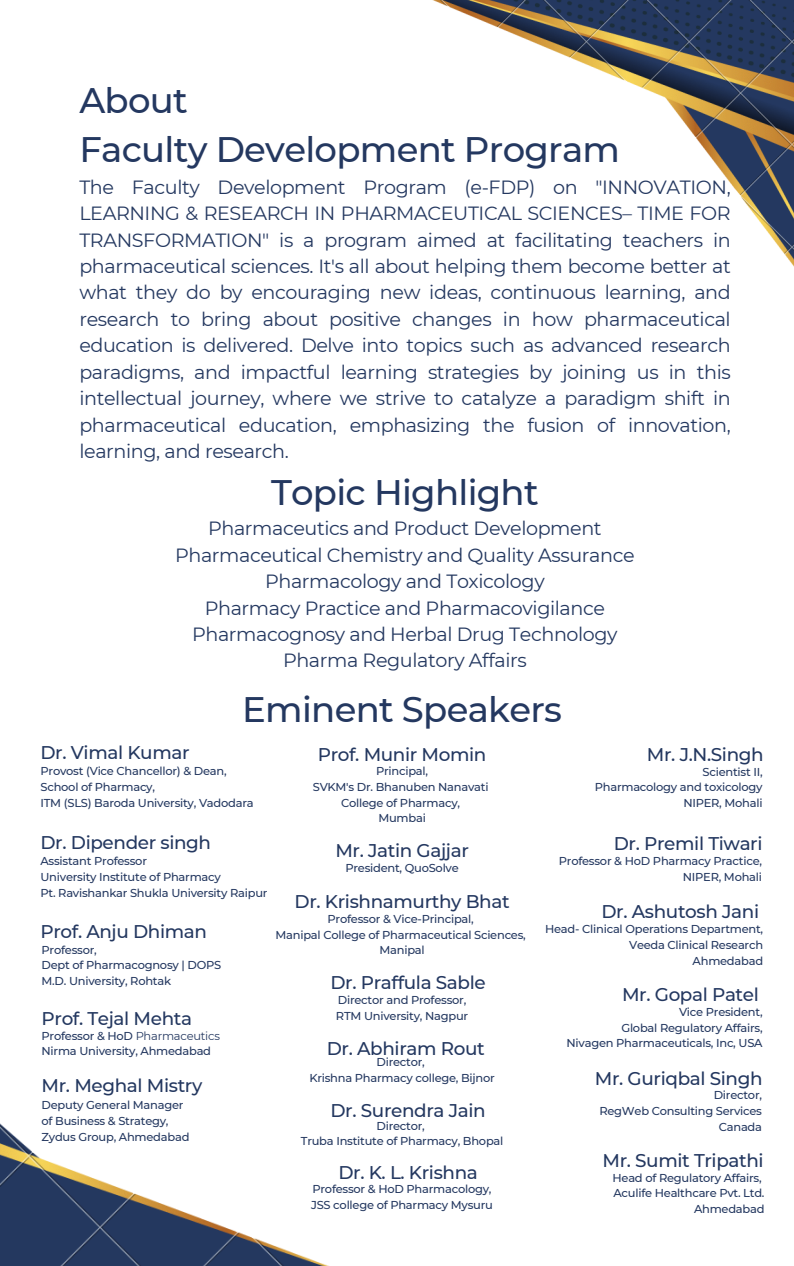
<style>
.page{position:relative;width:794px;height:1266px;background:#fff}
.page>*{position:absolute;margin:0;border:0;box-sizing:border-box;transform-origin:0 0}
.t1{font:500 35.47px/49.5px "Montserrat";letter-spacing:-.02em;color:#243860}
.t2{font:19.12px/26.4px "Montserrat";letter-spacing:-.02em;color:#243860;text-align:justify}
.t3{font:500 18.38px "Montserrat";letter-spacing:-.02em;color:#243860}
.t4{font:500 11.48px/15.8px "Montserrat";letter-spacing:-.02em;color:#243860}
.s1{font-weight:400}
</style>
<div class="page">
<img style="left:0;top:1123px;width:329px;height:143px">
<img style="left:432px;top:0;width:361px;height:265px">
<h1 class="t1" style="left:79px;top:75px;width:542px">About<br>Faculty Development Program</h1>
<h3 class="t2" style="left:79px;top:174px;width:652px">The Faculty Development Program (e-FDP) on "INNOVATION, LEARNING &amp; RESEARCH IN PHARMACEUTICAL SCIENCES– TIME FOR TRANSFORMATION" is a program aimed at facilitating teachers in pharmaceutical sciences. It's all about helping them become better at what they do by encouraging new ideas, continuous learning, and research to bring about positive changes in how pharmaceutical education is delivered. Delve into topics such as advanced research paradigms, and impactful learning strategies by joining us in this intellectual journey, where we strive to catalyze a paradigm shift in pharmaceutical education, emphasizing the fusion of innovation, learning, and research.</h3>
<h3 class="t1" style="left:271px;top:467px;width:269px">Topic Highlight</h3>
<p class="t2" style="left:175px;top:515px;width:461px;text-align:center">Pharmaceutics and Product Development Pharmaceutical Chemistry and Quality Assurance Pharmacology and Toxicology<br>Pharmacy Practice and Pharmacovigilance Pharmacognosy and Herbal Drug Technology Pharma Regulatory Affairs</p>
<h1 class="t1" style="left:242px;top:685px;width:321px">Eminent Speakers</h1>
<h2 class="t3" style="left:40px;top:741px;width:150px">Dr. Vimal Kumar</h2>
<h4 class="t4" style="left:40px;top:763px;width:214px">Provost (Vice Chancellor) &amp; Dean,<br>School of Pharmacy,<br>ITM (SLS) Baroda University, Vadodara</h4>
<h2 class="t3" style="left:40px;top:831px;width:172px">Dr. Dipender singh</h2>
<h4 class="t4" style="left:40px;top:853px;width:228px">Assistant Professor<br>University Institute of Pharmacy<br>Pt. Ravishankar Shukla University Raipur</h4>
<h2 class="t3" style="left:40px;top:920px;width:168px">Prof. Anju Dhiman</h2>
<h4 class="t4" style="left:42px;top:941px;width:181px">Professor,<br>Dept of Pharmacognosy | DOPS<br>M.D. University, Rohtak</h4>
<h2 class="t3" style="left:42px;top:1006px;width:152px">Prof. Tejal Mehta</h2>
<p class="t4" style="left:42px;top:1027px;width:180px">Professor &amp; HoD <span class="s1">Pharmaceutics</span></p>
<p class="t4" style="left:42px;top:1043px;width:171px">Nirma University, Ahmedabad</p>
<h2 class="t3" style="left:42px;top:1074px;width:162px">Mr. Meghal Mistry</h2>
<h4 class="t4" style="left:42px;top:1097px;width:149px">Deputy General Manager of Business &amp; Strategy,<br>Zydus Group, Ahmedabad</h4>
<h2 class="t3" style="left:317px;top:743px;width:170px">Prof. Munir Momin</h2>
<h4 class="t4" style="left:312px;top:763px;width:177px;text-align:center">Principal,<br>SVKM's Dr. Bhanuben Nanavati<br>College of Pharmacy,<br>Mumbai</h4>
<h2 class="t3" style="left:335px;top:839px;width:135px">Mr. Jatin Gajjar</h2>
<h4 class="t4" style="left:345px;top:860px;width:115px">President, QuoSolve</h4>
<h2 class="t3" style="left:294px;top:890px;width:216px">Dr. Krishnamurthy Bhat</h2>
<h4 class="t4" style="left:275px;top:911px;width:252px;text-align:center">Professor &amp; Vice-Principal,<br>Manipal College of Pharmaceutical Sciences,<br>Manipal</h4>
<h2 class="t3" style="left:330px;top:971px;width:157px">Dr. Praffula Sable</h2>
<h4 class="t4" style="left:336px;top:992px;width:134px">Director and Professor,<br>RTM University, Nagpur</h4>
<h2 class="t3" style="left:326px;top:1037px;width:159px">Dr. Abhiram Rout</h2>
<h4 class="t4" style="left:309px;top:1054px;width:187px;text-align:center">Director,<br>Krishna Pharmacy college, Bijnor</h4>
<h2 class="t3" style="left:330px;top:1099px;width:157px">Dr. Surendra Jain</h2>
<h4 class="t4" style="left:301px;top:1117px;width:204px;text-align:center">Director,<br>Truba Institute of Pharmacy, Bhopal</h4>
<h2 class="t3" style="left:338px;top:1160px;width:141px">Dr. K. L. Krishna</h2>
<h4 class="t4" style="left:311px;top:1180px;width:183px">Professor &amp; HoD Pharmacology,<br>JSS college of Pharmacy Mysuru</h4>
<h2 class="t3" style="left:646px;top:743px;width:118px">Mr. J.N.Singh</h2>
<h4 class="t4" style="left:594px;top:763px;width:169px;text-align:right">Scientist II,<br>Pharmacology and toxicology<br>NIPER, Mohali</h4>
<h2 class="t3" style="left:613px;top:832px;width:150px">Dr. Premil Tiwari</h2>
<h4 class="t4" style="left:558px;top:853px;width:205px;text-align:right">Professor &amp; HoD Pharmacy Practice,<br>NIPER, Mohali</h4>
<h2 class="t3" style="left:601px;top:900px;width:159px">Dr. Ashutosh Jani</h2>
<h4 class="t4" style="left:545px;top:921px;width:219px;text-align:right">Head- Clinical Operations Department,<br>Veeda Clinical Research<br>Ahmedabad</h4>
<h2 class="t3" style="left:621px;top:983px;width:138px">Mr. Gopal Patel</h2>
<h4 class="t4" style="left:566px;top:1004px;width:197px;text-align:right">Vice President,<br>Global Regulatory Affairs,<br>Nivagen Pharmaceuticals, Inc, USA</h4>
<h2 class="t3" style="left:594px;top:1067px;width:169px">Mr. Guriqbal Singh</h2>
<h4 class="t4" style="left:599px;top:1087px;width:164px;text-align:right">Director,<br>RegWeb Consulting Services<br>Canada</h4>
<h2 class="t3" style="left:602px;top:1149px;width:163px">Mr. Sumit Tripathi</h2>
<h4 class="t4" style="left:612px;top:1169px;width:153px;text-align:right">Head of Regulatory Affairs,<br>Aculife Healthcare Pvt. Ltd.<br>Ahmedabad</h4>
</div>
